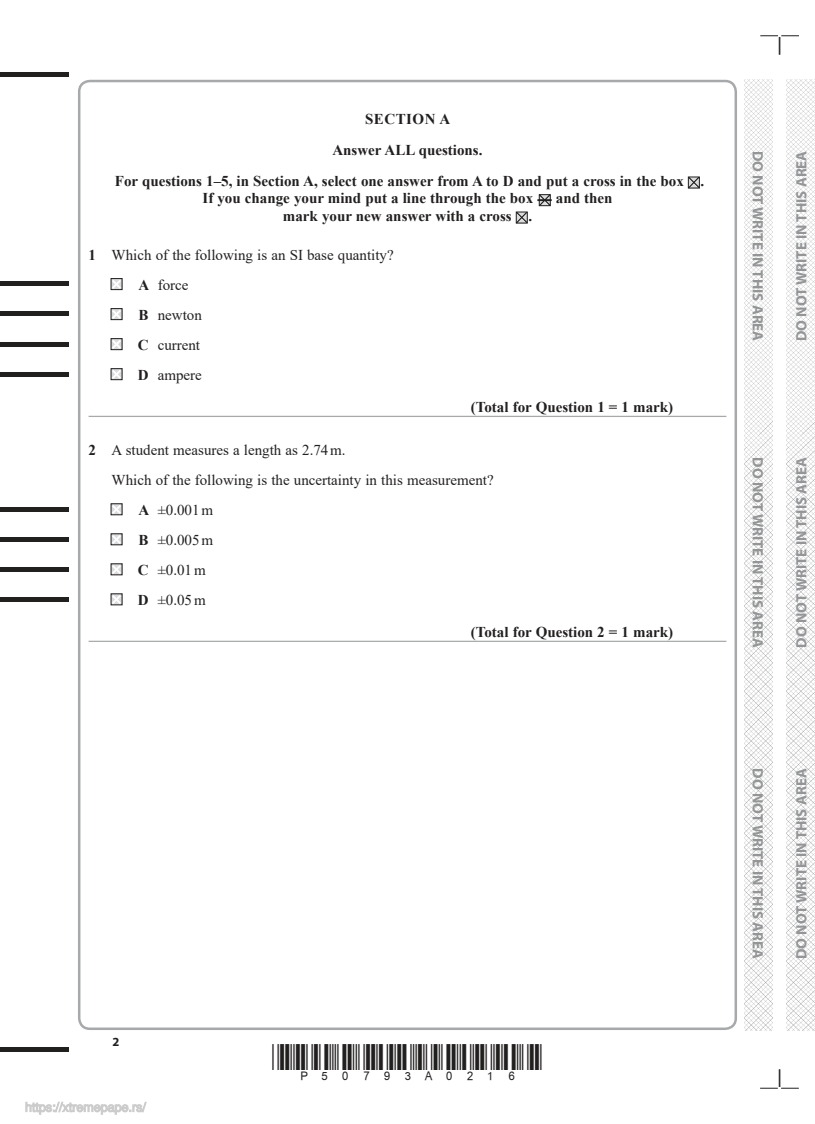
<style>
.page{position:relative;width:815px;height:1124px;background:#fff}
.page>*{position:absolute;margin:0;border:0;box-sizing:border-box;transform-origin:0 0}
.t1{font:700 15px/31.1px "Times New Roman";color:#221f1f;text-align:center}
.t2{font:15px/30px "Times New Roman";color:#221f1f}
.t3{font:700 15px "Myriad Pro";color:#939597}
.t4{font:700 12.5px "Myriad Pro";color:#221f1f}
.s1{font-weight:700}
</style>
<div class="page">
<div style="left:78px;top:80px;width:659px;height:949px;border:3px solid #a7a9ab;border-radius:11px"></div>
<div style="left:0;top:72px;width:69px;height:5px;background:#221f1f"></div>
<hr style="left:0;top:1047px;width:69px;height:4px;background:#221f1f">
<svg style="left:760px;top:35px;width:39px;height:20px"></svg>
<svg style="left:760px;top:1069px;width:39px;height:19px"></svg>
<img style="left:744px;top:80px;width:28px;height:949px">
<img style="left:787px;top:80px;width:28px;height:949px">
<hr style="left:89px;top:415px;width:637px;height:2px;background:#a7a9ab">
<hr style="left:89px;top:640px;width:637px;height:2px;background:#a7a9ab">
<svg style="left:687px;top:176px;width:13px;height:13px"></svg>
<svg style="left:537px;top:194px;width:15px;height:13px"></svg>
<svg style="left:515px;top:211px;width:13px;height:13px"></svg>
<hr style="left:0;top:282px;width:69px;height:4px;background:#221f1f">
<hr style="left:0;top:312px;width:69px;height:4px;background:#221f1f">
<hr style="left:0;top:342px;width:69px;height:4px;background:#221f1f">
<hr style="left:0;top:372px;width:69px;height:4px;background:#221f1f">
<svg style="left:110px;top:278px;width:13px;height:13px"></svg>
<svg style="left:110px;top:308px;width:13px;height:13px"></svg>
<svg style="left:110px;top:338px;width:13px;height:13px"></svg>
<svg style="left:110px;top:368px;width:13px;height:13px"></svg>
<hr style="left:0;top:507px;width:69px;height:4px;background:#221f1f">
<hr style="left:0;top:537px;width:69px;height:4px;background:#221f1f">
<hr style="left:0;top:567px;width:69px;height:4px;background:#221f1f">
<hr style="left:0;top:597px;width:69px;height:4px;background:#221f1f">
<svg style="left:110px;top:503px;width:13px;height:13px"></svg>
<svg style="left:110px;top:533px;width:13px;height:13px"></svg>
<svg style="left:110px;top:563px;width:13px;height:13px"></svg>
<svg style="left:110px;top:593px;width:13px;height:13px"></svg>
<svg style="left:25px;top:1101px;width:122px;height:14px"></svg>
<p class="t1" style="left:115px;top:105px;width:591px">SECTION A<br>Answer ALL questions.<br>For questions 1–5, in Section A, select one answer from A to D and put a cross in the box .</p>
<p class="t1" style="left:203px;top:184px;width:332px">If you change your mind put a line through the box</p>
<p class="t1" style="left:556px;top:184px;width:58px">and then</p>
<p class="t1" style="left:283px;top:202px;width:251px">mark your new answer with a cross .</p>
<p class="t2" style="left:138px;top:241px;width:257px;text-indent:-49px"><span class="s1">1</span> Which of the following is an SI base quantity?<br><span class="s1">A</span> force<br><span class="s1">B</span> newton<br><span class="s1">C</span> current<br><span class="s1">D</span> ampere</p>
<p class="t1" style="left:471px;top:393px;width:204px">(Total for Question 1 = 1 mark)</p>
<p class="t2" style="left:89px;top:436px;width:259px"><span class="s1">2</span> A student measures a length as 2.74 m.</p>
<p class="t2" style="left:112px;top:466px;width:384px">Which of the following is the uncertainty in this measurement?</p>
<p class="t2" style="left:139px;top:496px;width:76px"><span class="s1">A</span> ±0.001 m</p>
<p class="t2" style="left:139px;top:526px;width:76px"><span class="s1">B</span> ±0.005 m</p>
<p class="t2" style="left:138px;top:556px;width:69px"><span class="s1">C</span> ±0.01 m</p>
<p class="t2" style="left:138px;top:586px;width:69px"><span class="s1">D</span> ±0.05 m</p>
<p class="t1" style="left:471px;top:618px;width:204px">(Total for Question 2 = 1 mark)</p>
<p class="t4" style="left:112px;top:1036px;width:8px">2</p>
<p class="t3" style="left:767px;top:151px;width:192px;rotate:90deg">DO NOT WRITE IN THIS AREA</p>
<p class="t3" style="left:792px;top:341px;width:192px;rotate:-90deg">DO NOT WRITE IN THIS AREA</p>
<p class="t3" style="left:767px;top:457px;width:192px;rotate:90deg">DO NOT WRITE IN THIS AREA</p>
<p class="t3" style="left:792px;top:647px;width:192px;rotate:-90deg">DO NOT WRITE IN THIS AREA</p>
<p class="t3" style="left:767px;top:768px;width:192px;rotate:90deg">DO NOT WRITE IN THIS AREA</p>
<p class="t3" style="left:792px;top:958px;width:192px;rotate:-90deg">DO NOT WRITE IN THIS AREA</p>
</div>
